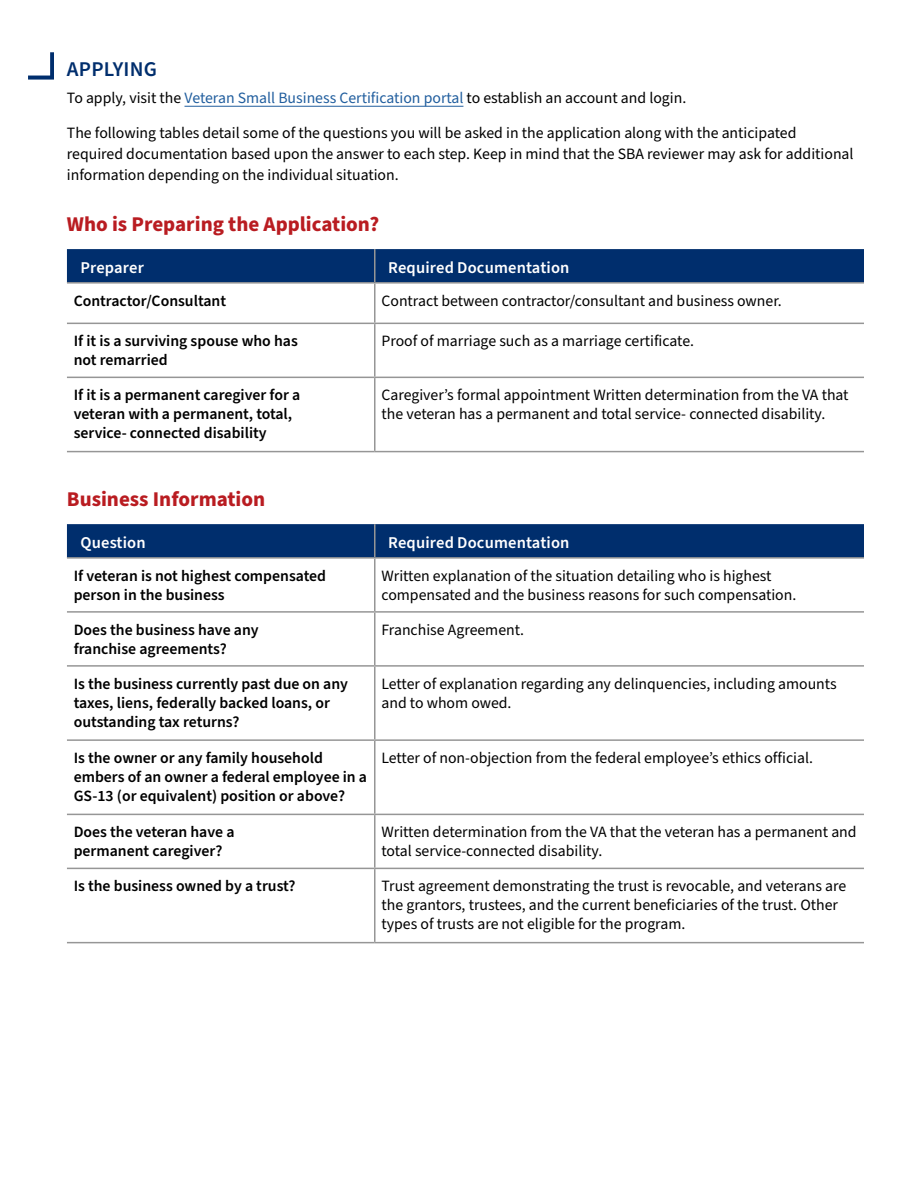
<style>
.page{position:relative;width:918px;height:1188px;background:#fff}
.page>*{position:absolute;margin:0;border:0;box-sizing:border-box;transform-origin:0 0}
.H3__-_Body_Header{font:700 21px "Source Sans Pro";color:#b91c21}
.H2__-_Section_Headers_2col{font:600 21px "Source Sans Pro";letter-spacing:.01em;color:#002e6d}
.t1{font:600 16.5px "Source Sans Pro";letter-spacing:.01em;color:#fff}
.P__-_Body{font:15.75px/18.9px "Source Sans Pro";color:#000}
.P__-_Body-2{font:600 15.75px/18.9px "Source Sans Pro";color:#000}
.s1{color:#215e9e}
</style>
<div class="page">
<hr style="left:185px;top:106px;width:278px;height:1px;background:#215e9e">
<svg style="left:28px;top:52px;width:26px;height:28px"></svg>
<div style="left:67px;top:249px;width:797px;height:33px;background:#002e6d"></div>
<hr style="left:67px;top:282px;width:308px;height:2px;background:#969696">
<hr style="left:375px;top:282px;width:489px;height:2px;background:#969696">
<hr style="left:67px;top:323px;width:308px;height:1px;background:#969696">
<hr style="left:375px;top:323px;width:489px;height:1px;background:#969696">
<hr style="left:67px;top:377px;width:308px;height:1px;background:#969696">
<hr style="left:375px;top:377px;width:489px;height:1px;background:#969696">
<hr style="left:67px;top:451px;width:308px;height:1px;background:#969696">
<hr style="left:375px;top:451px;width:489px;height:1px;background:#969696">
<hr style="left:374px;top:249px;width:2px;height:33px;background:#969696">
<hr style="left:374px;top:284px;width:2px;height:39px;background:#969696">
<hr style="left:374px;top:324px;width:2px;height:53px;background:#969696">
<hr style="left:374px;top:378px;width:2px;height:73px;background:#969696">
<div style="left:67px;top:524px;width:797px;height:33px;background:#002e6d"></div>
<hr style="left:67px;top:557px;width:308px;height:2px;background:#969696">
<hr style="left:375px;top:557px;width:489px;height:2px;background:#969696">
<hr style="left:67px;top:611px;width:308px;height:2px;background:#969696">
<hr style="left:375px;top:611px;width:489px;height:2px;background:#969696">
<hr style="left:67px;top:665px;width:308px;height:2px;background:#969696">
<hr style="left:375px;top:665px;width:489px;height:2px;background:#969696">
<hr style="left:67px;top:739px;width:308px;height:2px;background:#969696">
<hr style="left:375px;top:739px;width:489px;height:2px;background:#969696">
<hr style="left:67px;top:814px;width:308px;height:1px;background:#969696">
<hr style="left:375px;top:814px;width:489px;height:1px;background:#969696">
<hr style="left:67px;top:868px;width:308px;height:1px;background:#969696">
<hr style="left:375px;top:868px;width:489px;height:1px;background:#969696">
<hr style="left:67px;top:942px;width:308px;height:1px;background:#969696">
<hr style="left:375px;top:942px;width:489px;height:1px;background:#969696">
<hr style="left:374px;top:524px;width:2px;height:33px;background:#969696">
<hr style="left:374px;top:559px;width:2px;height:52px;background:#969696">
<hr style="left:374px;top:613px;width:2px;height:52px;background:#969696">
<hr style="left:374px;top:667px;width:2px;height:72px;background:#969696">
<hr style="left:374px;top:741px;width:2px;height:73px;background:#969696">
<hr style="left:374px;top:815px;width:2px;height:53px;background:#969696">
<hr style="left:374px;top:869px;width:2px;height:73px;background:#969696">
<h2 class="H2__-_Section_Headers_2col" style="left:67px;top:55px;width:92px">APPLYING</h2>
<p class="P__-_Body" style="left:67px;top:89px;width:621px">To apply, visit the <span class="s1">Veteran Small Business Certification portal</span> to establish an account and login.</p>
<p class="P__-_Body" style="left:67px;top:123px;width:788px;line-height:21px">The following tables detail some of the questions you will be asked in the application along with the anticipated required documentation based upon the answer to each step. Keep in mind that the SBA reviewer may ask for additional information depending on the individual situation.</p>
<h3 class="H3__-_Body_Header" style="left:67px;top:210px;width:314px">Who is Preparing the Application?</h3>
<p class="t1" style="left:80px;top:256px;width:65px">Preparer</p>
<p class="t1" style="left:388px;top:256px;width:183px">Required Documentation</p>
<p class="P__-_Body-2" style="left:74px;top:292px;width:154px">Contractor/Consultant</p>
<p class="P__-_Body" style="left:382px;top:292px;width:402px">Contract between contractor/consultant and business owner.</p>
<p class="P__-_Body-2" style="left:74px;top:332px;width:226px">If it is a surviving spouse who has not remarried</p>
<p class="P__-_Body" style="left:382px;top:332px;width:314px">Proof of marriage such as a marriage certificate.</p>
<p class="P__-_Body-2" style="left:74px;top:386px;width:228px">If it is a permanent caregiver for a veteran with a permanent, total, service- connected disability</p>
<p class="P__-_Body" style="left:382px;top:386px;width:469px">Caregiver’s formal appointment Written determination from the VA that the veteran has a permanent and total service- connected disability.</p>
<h3 class="H3__-_Body_Header" style="left:67px;top:485px;width:200px">Business Information</h3>
<p class="t1" style="left:80px;top:531px;width:67px">Question</p>
<p class="t1" style="left:388px;top:531px;width:183px">Required Documentation</p>
<p class="P__-_Body-2" style="left:74px;top:567px;width:254px">If veteran is not highest compensated person in the business</p>
<p class="P__-_Body" style="left:382px;top:567px;width:416px">Written explanation of the situation detailing who is highest compensated and the business reasons for such compensation.</p>
<p class="P__-_Body-2" style="left:74px;top:621px;width:186px">Does the business have any franchise agreements?</p>
<p class="P__-_Body" style="left:382px;top:621px;width:144px">Franchise Agreement.</p>
<p class="P__-_Body-2" style="left:74px;top:675px;width:276px">Is the business currently past due on any taxes, liens, federally backed loans, or outstanding tax returns?</p>
<p class="P__-_Body" style="left:382px;top:675px;width:457px">Letter of explanation regarding any delinquencies, including amounts and to whom owed.</p>
<p class="P__-_Body-2" style="left:74px;top:749px;width:295px">Is the owner or any family household embers of an owner a federal employee in a<br>GS-13 (or equivalent) position or above?</p>
<p class="P__-_Body" style="left:382px;top:749px;width:433px">Letter of non-objection from the federal employee’s ethics official.</p>
<p class="P__-_Body-2" style="left:74px;top:823px;width:162px">Does the veteran have a permanent caregiver?</p>
<p class="P__-_Body" style="left:382px;top:823px;width:477px">Written determination from the VA that the veteran has a permanent and total service-connected disability.</p>
<p class="P__-_Body-2" style="left:74px;top:877px;width:223px">Is the business owned by a trust?</p>
<p class="P__-_Body" style="left:382px;top:877px;width:466px">Trust agreement demonstrating the trust is revocable, and veterans are the grantors, trustees, and the current beneficiaries of the trust. Other types of trusts are not eligible for the program.</p>
</div>
